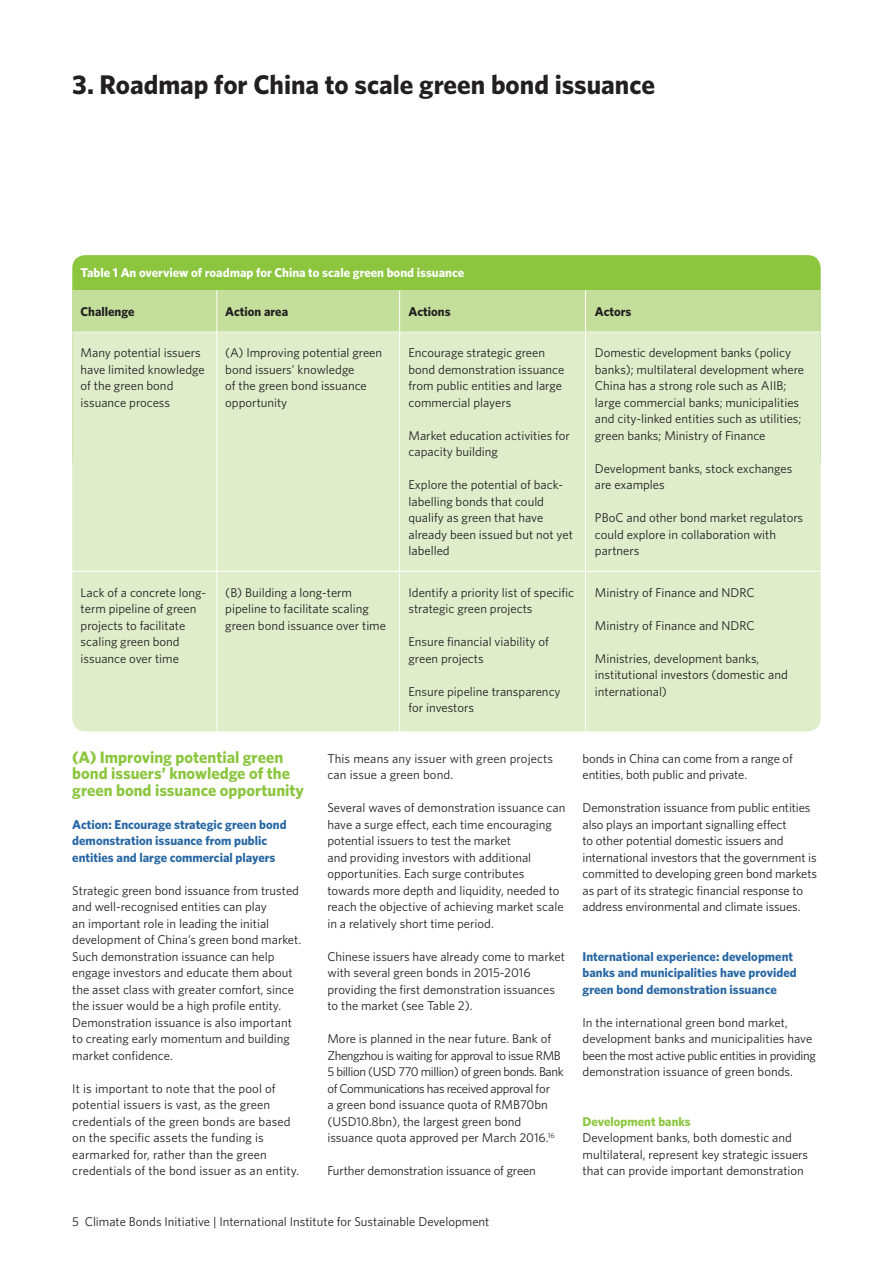
<style>
.page{position:relative;width:893px;height:1263px;background:#fff}
.page>*{position:absolute;margin:0;border:0;box-sizing:border-box;transform-origin:0 0}
.t1{font:700 27px "Whitney";color:#231f20}
.t2{font:700 16.5px/16.5px "Whitney";color:#8bc63e}
.t3{font:12.75px/16.5px "Whitney";color:#231f20}
.t4{font:12.75px/16.5px "Whitney";letter-spacing:-.02em;color:#231f20}
.t5{font:700 12.75px/16.5px "Whitney";color:#2767a4}
.t6{font:700 12.75px "Whitney";color:#fff}
.t7{font:700 12.75px "Whitney";color:#231f20}
.t8{font:700 12.75px "Whitney";color:#8bc63e}
</style>
<div class="page">
<div style="left:72px;top:255px;width:749px;height:218px;background:#8bc63e;border-radius:13px"></div>
<div style="left:72px;top:291px;width:749px;height:440px;background:#dfedcb;border-radius:13px"></div>
<div style="left:72px;top:290px;width:749px;height:42px;background:#c4df9b"></div>
<hr style="left:72px;top:332px;width:749px;height:1px;background:#fff">
<hr style="left:72px;top:571px;width:754px;height:1px;background:#fff">
<hr style="left:216px;top:290px;width:1px;height:441px;background:#fff">
<hr style="left:585px;top:290px;width:1px;height:441px;background:#fff">
<hr style="left:399px;top:290px;width:1px;height:441px;background:#fff">
<h1 class="t1" style="left:72px;top:66px;width:584px">3. Roadmap for China to scale green bond issuance</h1>
<p class="t6" style="left:81px;top:264px;width:385px">Table 1 An overview of roadmap for China to scale green bond issuance</p>
<p class="t7" style="left:81px;top:303px;width:55px">Challenge</p>
<p class="t3" style="left:81px;top:344px;width:126px">Many potential issuers have limited knowledge of the green bond issuance process</p>
<p class="t7" style="left:225px;top:303px;width:64px">Action area</p>
<p class="t3" style="left:225px;top:344px;width:158px">(A) Improving potential green bond issuers’ knowledge<br>of the green bond issuance opportunity</p>
<p class="t3" style="left:81px;top:584px;width:127px">Lack of a concrete long&shy;term pipeline of green projects to facilitate scaling green bond issuance over time</p>
<p class="t3" style="left:225px;top:584px;width:162px">(B) Building a long-term pipeline to facilitate scaling green bond issuance over time</p>
<p class="t7" style="left:408px;top:303px;width:44px">Actions</p>
<p class="t3" style="left:408px;top:344px;width:157px">Encourage strategic green bond demonstration issuance from public entities and large commercial players</p>
<p class="t3" style="left:408px;top:427px;width:163px">Market education activities for capacity building</p>
<p class="t3" style="left:408px;top:476px;width:166px">Explore the potential of back&shy;labelling bonds that could qualify as green that have already been issued but not yet labelled</p>
<p class="t3" style="left:408px;top:584px;width:167px">Identify a priority list of specific strategic green projects</p>
<p class="t3" style="left:408px;top:633px;width:142px">Ensure financial viability of green projects</p>
<p class="t3" style="left:408px;top:683px;width:154px">Ensure pipeline transparency for investors</p>
<p class="t7" style="left:595px;top:303px;width:38px">Actors</p>
<p class="t3" style="left:595px;top:344px;width:211px">Domestic development banks (policy banks); multilateral development where China has a strong role such as AIIB; large commercial banks; municipalities and city-linked entities such as utilities; green banks; Ministry of Finance</p>
<p class="t3" style="left:595px;top:460px;width:199px">Development banks, stock exchanges are examples</p>
<p class="t3" style="left:595px;top:509px;width:210px">PBoC and other bond market regulators could explore in collaboration with partners</p>
<p class="t3" style="left:595px;top:584px;width:161px">Ministry of Finance and N DRC</p>
<p class="t3" style="left:595px;top:617px;width:161px">Ministry of Finance and N DRC</p>
<p class="t3" style="left:595px;top:650px;width:194px">Ministries, development banks, institutional investors (domestic and international)</p>
<p class="t2" style="left:72px;top:748px;width:233px">(A) Improving potential green bond issuers’ knowledge of the green bond issuance opportunity</p>
<p class="t5" style="left:72px;top:816px;width:216px">Action: Encourage strategic green bond demonstration issuance from public entities and large commercial players</p>
<p class="t3" style="left:72px;top:882px;width:230px">Strategic green bond issuance from trusted and well-recognised entities can play<br>an important role in leading the initial development of China’s green bond market.<br>Such demonstration issuance can help engage investors and educate them about the asset class with greater comfort, since the issuer would be a high profile entity.<br>Demonstration issuance is also important to creating early momentum and building market confidence.</p>
<p class="t3" style="left:72px;top:1080px;width:228px">It is important to note that the pool of potential issuers is vast, as the green credentials of the green bonds are based on the specific assets the funding is earmarked for, rather than the green credentials of the bond issuer as an entity.</p>
<p class="t3" style="left:327px;top:750px;width:227px">This means any issuer with green projects can issue a green bond.</p>
<p class="t3" style="left:327px;top:799px;width:240px">Several waves of demonstration issuance can have a surge effect, each time encouraging potential issuers to test the market<br>and providing investors with additional opportunities. Each surge contributes towards more depth and liquidity, needed to reach the objective of achieving market scale in a relatively short time period.</p>
<p class="t3" style="left:327px;top:948px;width:239px">Chinese issuers have already come to market with several green bonds in 2015-2016 providing the first demonstration issuances to the market (see Table 2).</p>
<p class="t4" style="left:327px;top:1030px;width:238px">More is planned in the near future. Bank of Zhengzhou is waiting for approval to issue RMB 5 billion (USD 770 million) of green bonds. Bank of Communications has received approval for<br>a green bond issuance quota of RMB70bn (USD10.8bn), the largest green bond issuance quota approved per March 2016.<sup>16</sup></p>
<p class="t3" style="left:327px;top:1162px;width:210px">Further demonstration issuance of green</p>
<p class="t3" style="left:583px;top:750px;width:212px">bonds in China can come from a range of entities, both public and private.</p>
<p class="t3" style="left:583px;top:799px;width:236px">Demonstration issuance from public entities also plays an important signalling effect<br>to other potential domestic issuers and international investors that the government is committed to developing green bond markets as part of its strategic financial response to address environmental and climate issues.</p>
<p class="t5" style="left:583px;top:948px;width:216px">International experience: development banks and municipalities have provided green bond demonstration issuance</p>
<p class="t3" style="left:583px;top:1014px;width:235px">In the international green bond market, development banks and municipalities have been the most active public entities in providing demonstration issuance of green bonds.</p>
<p class="t8" style="left:583px;top:1113px;width:110px">Development banks</p>
<p class="t3" style="left:583px;top:1129px;width:227px">Development banks, both domestic and multilateral, represent key strategic issuers that can provide important demonstration</p>
<p class="t3" style="left:72px;top:1213px;width:419px">5 Climate Bonds Initiative | International Institute for Sustainable Development</p>
</div>
